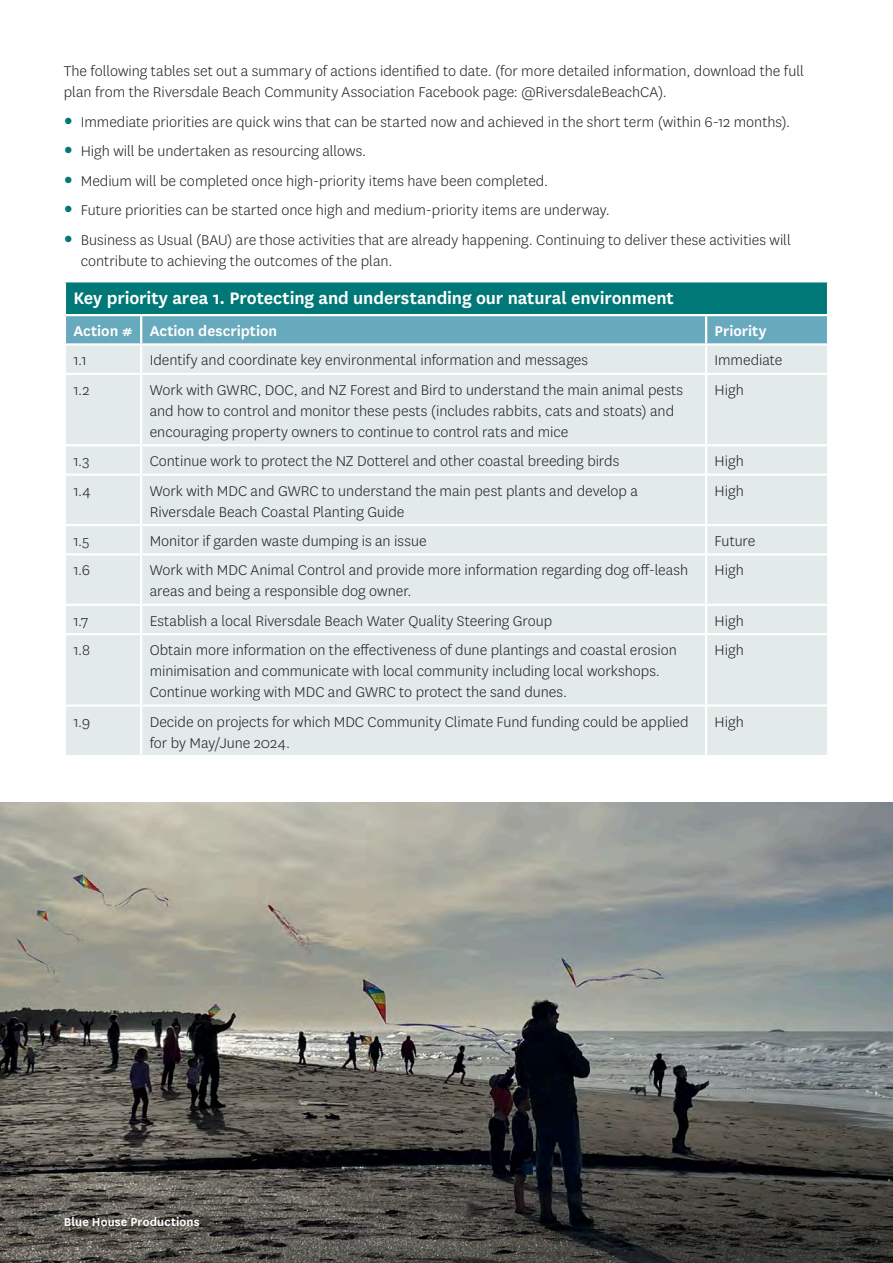
<style>
.page{position:relative;width:893px;height:1263px;background:#fff}
.page>*{position:absolute;margin:0;border:0;box-sizing:border-box;transform-origin:0 0}
.t1{font:600 19.5px "National";letter-spacing:-.005em;color:#fff}
.t2{font:300 16.5px/21px "National";color:#231f20}
.t3{font:600 16.5px "National";color:#fff}
.t4{font:600 13.5px "National";letter-spacing:.005em;color:#fff}
</style>
<div class="page">
<div style="left:65px;top:281px;width:763px;height:34px;background:#007877"></div>
<div style="left:66px;top:316px;width:761px;height:27px;background:#67a9bd"></div>
<div style="left:66px;top:346px;width:761px;height:409px;background:#e2eaea"></div>
<hr style="left:64px;top:280px;width:77px;height:2px;background:#fff">
<hr style="left:64px;top:282px;width:2px;height:32px;background:#fff">
<hr style="left:141px;top:280px;width:565px;height:2px;background:#fff">
<hr style="left:706px;top:280px;width:123px;height:2px;background:#fff">
<hr style="left:827px;top:282px;width:2px;height:32px;background:#fff">
<hr style="left:64px;top:314px;width:77px;height:2px;background:#fff">
<hr style="left:141px;top:314px;width:565px;height:2px;background:#fff">
<hr style="left:140px;top:316px;width:2px;height:27px;background:#fff">
<hr style="left:706px;top:314px;width:123px;height:2px;background:#fff">
<hr style="left:705px;top:316px;width:2px;height:27px;background:#fff">
<hr style="left:140px;top:346px;width:2px;height:27px;background:#fff">
<hr style="left:705px;top:346px;width:2px;height:27px;background:#fff">
<hr style="left:64px;top:373px;width:77px;height:2px;background:#fff">
<hr style="left:141px;top:373px;width:565px;height:2px;background:#fff">
<hr style="left:140px;top:375px;width:2px;height:69px;background:#fff">
<hr style="left:706px;top:373px;width:123px;height:2px;background:#fff">
<hr style="left:705px;top:375px;width:2px;height:69px;background:#fff">
<hr style="left:64px;top:444px;width:77px;height:2px;background:#fff">
<hr style="left:141px;top:444px;width:565px;height:2px;background:#fff">
<hr style="left:140px;top:446px;width:2px;height:27px;background:#fff">
<hr style="left:706px;top:444px;width:123px;height:2px;background:#fff">
<hr style="left:705px;top:446px;width:2px;height:27px;background:#fff">
<hr style="left:64px;top:473px;width:77px;height:3px;background:#fff">
<hr style="left:141px;top:473px;width:565px;height:3px;background:#fff">
<hr style="left:140px;top:476px;width:2px;height:48px;background:#fff">
<hr style="left:706px;top:473px;width:123px;height:3px;background:#fff">
<hr style="left:705px;top:476px;width:2px;height:48px;background:#fff">
<hr style="left:64px;top:524px;width:77px;height:2px;background:#fff">
<hr style="left:141px;top:524px;width:565px;height:2px;background:#fff">
<hr style="left:140px;top:526px;width:2px;height:27px;background:#fff">
<hr style="left:706px;top:524px;width:123px;height:2px;background:#fff">
<hr style="left:705px;top:526px;width:2px;height:27px;background:#fff">
<hr style="left:64px;top:553px;width:77px;height:2px;background:#fff">
<hr style="left:141px;top:553px;width:565px;height:2px;background:#fff">
<hr style="left:140px;top:555px;width:2px;height:49px;background:#fff">
<hr style="left:706px;top:553px;width:123px;height:2px;background:#fff">
<hr style="left:705px;top:555px;width:2px;height:49px;background:#fff">
<hr style="left:64px;top:604px;width:77px;height:2px;background:#fff">
<hr style="left:141px;top:604px;width:565px;height:2px;background:#fff">
<hr style="left:140px;top:606px;width:2px;height:27px;background:#fff">
<hr style="left:706px;top:604px;width:123px;height:2px;background:#fff">
<hr style="left:705px;top:606px;width:2px;height:27px;background:#fff">
<hr style="left:64px;top:633px;width:77px;height:2px;background:#fff">
<hr style="left:141px;top:633px;width:565px;height:2px;background:#fff">
<hr style="left:140px;top:635px;width:2px;height:69px;background:#fff">
<hr style="left:706px;top:633px;width:123px;height:2px;background:#fff">
<hr style="left:705px;top:635px;width:2px;height:69px;background:#fff">
<hr style="left:64px;top:704px;width:77px;height:3px;background:#fff">
<hr style="left:141px;top:704px;width:565px;height:3px;background:#fff">
<hr style="left:140px;top:707px;width:2px;height:48px;background:#fff">
<hr style="left:706px;top:704px;width:123px;height:3px;background:#fff">
<hr style="left:705px;top:707px;width:2px;height:48px;background:#fff">
<img style="left:0;top:803px;width:893px;height:460px">
<p class="t2" style="left:64px;top:60px;width:741px">The following tables set out a summary of actions identified to date. (for more detailed information, download the full plan from the Riversdale Beach Community Association Facebook page: @RiversdaleBeachCA).</p>
<p class="t2" style="left:81px;top:106px;width:711px;line-height:29.5px">Immediate priorities are quick wins that can be started now and achieved in the short term (within 6-12 months).<br>High will be undertaken as resourcing allows.<br>Medium will be completed once high-priority items have been completed.<br>Future priorities can be started once high and medium-priority items are underway.<br>Business as Usual (BAU) are those activities that are already happening. Continuing to deliver these activities will</p>
<p class="t2" style="left:81px;top:250px;width:313px">contribute to achieving the outcomes of the plan.</p>
<p class="t1" style="left:73px;top:285px;width:602px">Key priority area 1. Protecting and understanding our natural environment</p>
<p class="t3" style="left:73px;top:319px;width:205px">Action # Action description</p>
<p class="t3" style="left:715px;top:319px;width:53px">Priority</p>
<p class="t2" style="left:73px;top:349px;width:15px">1.1</p>
<p class="t2" style="left:150px;top:349px;width:440px">Identify and coordinate key environmental information and messages</p>
<p class="t2" style="left:715px;top:349px;width:69px">Immediate</p>
<p class="t2" style="left:73px;top:379px;width:18px">1.2</p>
<p class="t2" style="left:150px;top:379px;width:535px">Work with GWRC, DOC, and NZ Forest and Bird to understand the main animal pests and how to control and monitor these pests (includes rabbits, cats and stoats) and encouraging property owners to continue to control rats and mice</p>
<p class="t2" style="left:715px;top:379px;width:31px">High</p>
<p class="t2" style="left:73px;top:450px;width:18px">1.3</p>
<p class="t2" style="left:150px;top:450px;width:471px">Continue work to protect the NZ Dotterel and other coastal breeding birds</p>
<p class="t2" style="left:715px;top:450px;width:31px">High</p>
<p class="t2" style="left:73px;top:479px;width:19px">1.4</p>
<p class="t2" style="left:150px;top:479px;width:490px">Work with MDC and GWRC to understand the main pest plants and develop a<br>Riversdale Beach Coastal Planting Guide</p>
<p class="t2" style="left:715px;top:479px;width:31px">High</p>
<p class="t2" style="left:73px;top:530px;width:18px">1.5</p>
<p class="t2" style="left:150px;top:530px;width:278px">Monitor if garden waste dumping is an issue</p>
<p class="t2" style="left:715px;top:530px;width:42px">Future</p>
<p class="t2" style="left:73px;top:559px;width:18px">1.6</p>
<p class="t2" style="left:150px;top:559px;width:540px">Work with MDC Animal Control and provide more information regarding dog off-leash areas and being a responsible dog owner.</p>
<p class="t2" style="left:715px;top:559px;width:31px">High</p>
<p class="t2" style="left:73px;top:610px;width:17px">1.7</p>
<p class="t2" style="left:150px;top:610px;width:404px">Establish a local Riversdale Beach Water Quality Steering Group</p>
<p class="t2" style="left:715px;top:610px;width:31px">High</p>
<p class="t2" style="left:73px;top:639px;width:18px">1.8</p>
<p class="t2" style="left:150px;top:639px;width:529px">Obtain more information on the effectiveness of dune plantings and coastal erosion minimisation and communicate with local community including local workshops.<br>Continue working with MDC and GWRC to protect the sand dunes.</p>
<p class="t2" style="left:715px;top:639px;width:31px">High</p>
<p class="t2" style="left:73px;top:710px;width:18px">1.9</p>
<p class="t2" style="left:150px;top:710px;width:540px">Decide on projects for which MDC Community Climate Fund funding could be applied for by May/June 2024.</p>
<p class="t2" style="left:715px;top:710px;width:31px">High</p>
<p class="t4" style="left:64px;top:1213px;width:137px">Blue House Productions</p>
</div>
